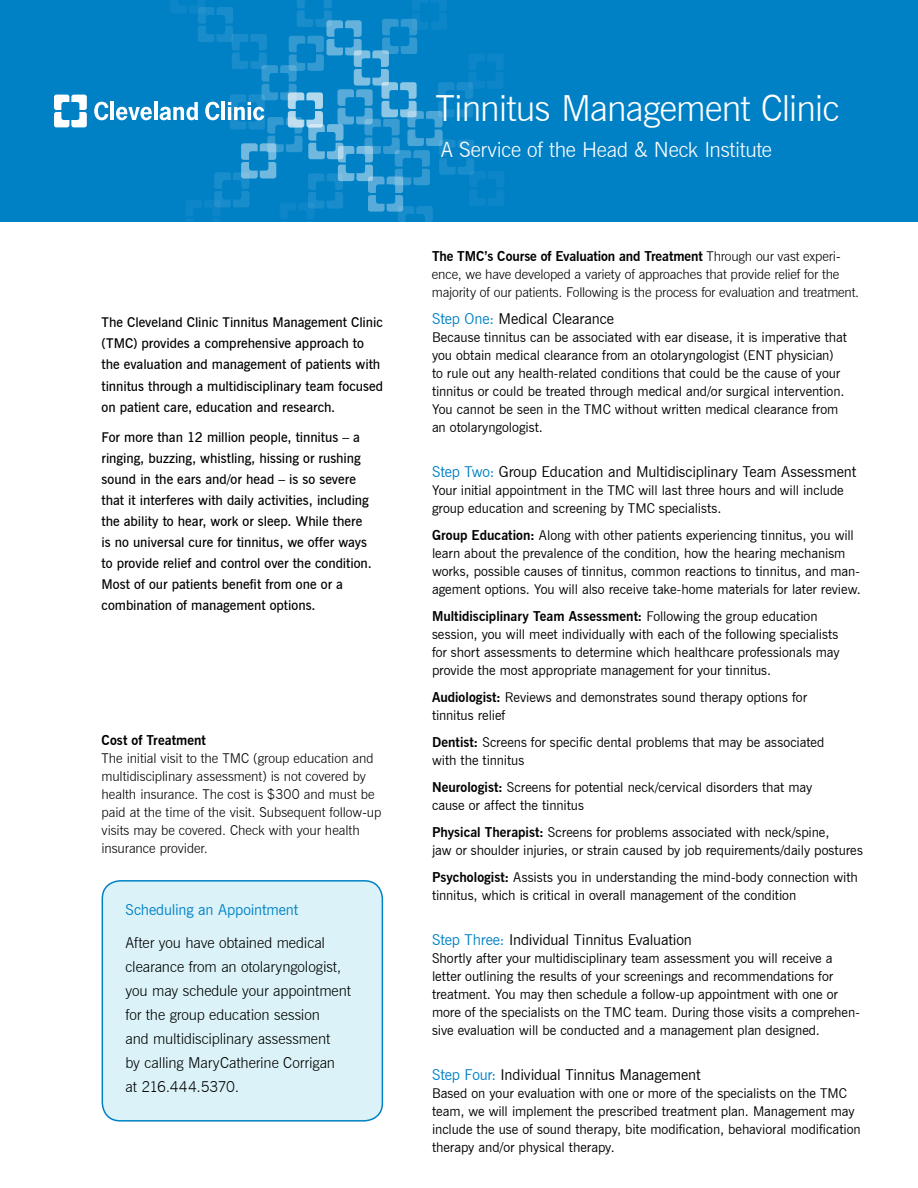
<style>
.page{position:relative;width:918px;height:1188px;background:#fff}
.page>*{position:absolute;margin:0;border:0;box-sizing:border-box;transform-origin:0 0}
.t1{font:300 36px "News Gothic BT";letter-spacing:-.02em;color:#fff}
.t2{font:300 21px "News Gothic BT";letter-spacing:-.015em;color:#fff}
.t3{font:300 15px/24px "News Gothic BT";letter-spacing:-.005em;color:#000}
.t4{font:15px "News Gothic BT";letter-spacing:-.01em;color:#000}
.t5{font:15px "News Gothic BT";letter-spacing:-.01em;color:#0081c6}
.t6{font:13.5px/18px "News Gothic BT";letter-spacing:-.005em;color:#000}
.t7{font:600 13.5px/21px "News Gothic BT";color:#000}
.t8{font:300 13.5px/18px "News Gothic BT";letter-spacing:-.005em;color:#000}
.t9{font:700 13.5px "News Gothic BT";letter-spacing:.005em;color:#000}
.s1{font-weight:700}
.s2{color:#0081c6}
</style>
<div class="page">
<div style="left:0;top:0;width:918px;height:222px;background:#0081c6"></div>
<div style="left:102px;top:881px;width:280px;height:240px;background:#dbf3f8;border-radius:18px"></div>
<div style="left:102px;top:880px;width:281px;height:242px;border:2px solid #0081c6;border-radius:18px"></div>
<svg style="left:54px;top:95px;width:33px;height:32px"></svg>
<svg style="left:94px;top:102px;width:14px;height:18px"></svg>
<hr style="left:111px;top:102px;width:3px;height:18px;background:#fff">
<svg style="left:116px;top:107px;width:36px;height:13px"></svg>
<hr style="left:154px;top:102px;width:4px;height:18px;background:#fff">
<svg style="left:160px;top:0;width:344px;height:222px"></svg>
<p class="t7" style="left:102px;top:312px;width:283px">The Cleveland Clinic Tinnitus Management Clinic (TMC) provides a comprehensive approach to the evaluation and management of patients with tinnitus through a multidisciplinary team focused on patient care, education and research.</p>
<p class="t7" style="left:102px;top:426px;width:272px">For more than 12 million people, tinnitus – a ringing, buzzing, whistling, hissing or rushing sound in the ears and/or head – is so severe that it interferes with daily activities, including the ability to hear, work or sleep. While there is no universal cure for tinnitus, we offer ways to provide relief and control over the condition.<br>Most of our patients benefit from one or a combination of management options.</p>
<p class="t9" style="left:102px;top:732px;width:106px">Cost of Treatment</p>
<p class="t8" style="left:102px;top:749px;width:281px">The initial visit to the TMC (group education and multidisciplinary assessment) is not covered by health insurance. The cost is $300 and must be paid at the time of the visit. Subsequent follow-up visits may be covered. Check with your health insurance provider.</p>
<p class="t5" style="left:126px;top:901px;width:174px">Scheduling an Appointment</p>
<p class="t3" style="left:126px;top:931px;width:227px">After you have obtained medical clearance from an otolaryngologist, you may schedule your appointment for the group education session<br>and multidisciplinary assessment<br>by calling MaryCatherine Corrigan<br>at 216.444.5370.</p>
<h1 class="t1" style="left:435px;top:87px;width:405px">Tinnitus Management Clinic</h1>
<h2 class="t2" style="left:441px;top:137px;width:333px">A Service of the Head &amp; Neck Institute</h2>
<p class="t8" style="left:432px;top:247px;width:429px"><span class="s1">The TMC’s Course of Evaluation and Treatment</span> Through our vast experi&shy;ence, we have developed a variety of approaches that provide relief for the majority of our patients. Following is the process for evaluation and treatment.</p>
<p class="t4" style="left:432px;top:310px;width:184px"><span class="s2">Step One:</span> Medical Clearance</p>
<p class="t6" style="left:432px;top:328px;width:417px">Because tinnitus can be associated with ear disease, it is imperative that you obtain medical clearance from an otolaryngologist (ENT physician) to rule out any health-related conditions that could be the cause of your tinnitus or could be treated through medical and/or surgical intervention.<br>You cannot be seen in the TMC without written medical clearance from an otolaryngologist.</p>
<p class="t4" style="left:432px;top:463px;width:426px"><span class="s2">Step Two:</span> Group Education and Multidisciplinary Team Assessment</p>
<p class="t6" style="left:432px;top:481px;width:413px">Your initial appointment in the TMC will last three hours and will include group education and screening by TMC specialists.</p>
<p class="t6" style="left:432px;top:526px;width:430px"><span class="s1">Group Education:</span> Along with other patients experiencing tinnitus, you will learn about the prevalence of the condition, how the hearing mechanism works, possible causes of tinnitus, common reactions to tinnitus, and man&shy;agement options. You will also receive take-home materials for later review.</p>
<p class="t6" style="left:432px;top:607px;width:409px"><span class="s1">Multidisciplinary Team Assessment:</span> Following the group education session, you will meet individually with each of the following specialists for short assessments to determine which healthcare professionals may provide the most appropriate management for your tinnitus.</p>
<p class="t6" style="left:432px;top:688px;width:377px"><span class="s1">Audiologist:</span> Reviews and demonstrates sound therapy options for tinnitus relief</p>
<p class="t6" style="left:432px;top:733px;width:394px"><span class="s1">Dentist:</span> Screens for specific dental problems that may be associated with the tinnitus</p>
<p class="t6" style="left:432px;top:778px;width:382px"><span class="s1">Neurologist:</span> Screens for potential neck/cervical disorders that may cause or affect the tinnitus</p>
<p class="t6" style="left:432px;top:823px;width:432px"><span class="s1">Physical Therapist:</span> Screens for problems associated with neck/spine,<br>jaw or shoulder injuries, or strain caused by job requirements/daily postures</p>
<p class="t6" style="left:432px;top:868px;width:427px"><span class="s1">Psychologist:</span> Assists you in understanding the mind-body connection with tinnitus, which is critical in overall management of the condition</p>
<p class="t4" style="left:432px;top:931px;width:261px"><span class="s2">Step Three:</span> Individual Tinnitus Evaluation</p>
<p class="t6" style="left:432px;top:949px;width:429px">Shortly after your multidisciplinary team assessment you will receive a letter outlining the results of your screenings and recommendations for treatment. You may then schedule a follow-up appointment with one or more of the specialists on the TMC team. During those visits a comprehen&shy;sive evaluation will be conducted and a management plan designed.</p>
<p class="t4" style="left:432px;top:1066px;width:270px"><span class="s2">Step Four:</span> Individual Tinnitus Management</p>
<p class="t6" style="left:432px;top:1084px;width:430px">Based on your evaluation with one or more of the specialists on the TMC team, we will implement the prescribed treatment plan. Management may include the use of sound therapy, bite modification, behavioral modification therapy and/or physical therapy.</p>
</div>
